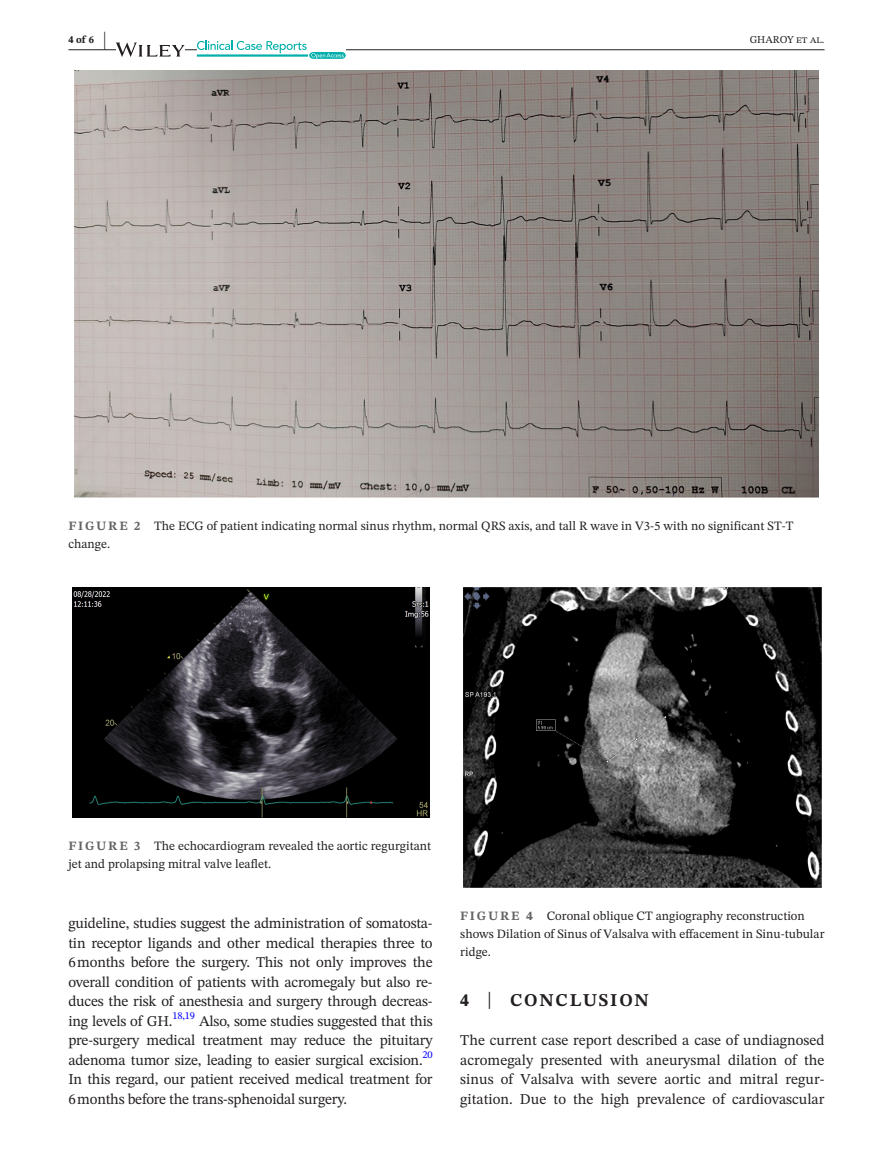
<style>
.page{position:relative;width:893px;height:1174px;background:#fff}
.page>*{position:absolute;margin:0;border:0;box-sizing:border-box;transform-origin:0 0}
.t1{font:700 18px "STIX Two Text";letter-spacing:.1em;color:#231f20}
.t2{font:15px/19.5px "STIX Two Text";letter-spacing:-.015em;color:#231f20;text-align:justify}
.t3{font:12.75px/18px "STIX Two Text";color:#231f20}
.t4{font:10.5px "STIX Two Text";color:#231f20}
.t5{font:10.5px "STIX Two Text";color:#00f}
.t6{font:700 10.5px "STIX Two Text";color:#231f20}
.s1{font-size:21px}
.s2{font-weight:700;color:#636366}
.s3{font-weight:400;font-size:23.7px}
</style>
<div class="page">
<hr style="left:68px;top:49px;width:756px;height:1px;background:#231f20">
<svg style="left:116px;top:43px;width:69px;height:14px"></svg>
<svg style="left:197px;top:41px;width:149px;height:18px"></svg>
<img style="left:74px;top:70px;width:745px;height:427px">
<div style="left:68px;top:588px;width:365px;height:229px;background:linear-gradient(to bottom,#fff,#fff)"></div>
<img style="left:72px;top:588px;width:357px;height:229px">
<img style="left:464px;top:588px;width:357px;height:299px">
<p class="t6" style="left:68px;top:32px;width:39px">4 of 6 <span class="s1">|</span></p>
<p class="t4" style="left:750px;top:32px;width:76px">GHAROY et al.</p>
<p class="t3" style="left:68px;top:516px;width:726px"><span class="s2">FIGURE 2</span> The ECG of patient indicating normal sinus rhythm, normal QRS axis, and tall R wave in V3-5 with no significant ST-T change.</p>
<p class="t3" style="left:68px;top:836px;width:364px"><span class="s2">FIGURE 3</span> The echocardiogram revealed the aortic regurgitant jet and prolapsing mitral valve leaflet.</p>
<p class="t2" style="left:68px;top:913px;width:366px">guideline, studies suggest the administration of somatosta&shy;tin receptor ligands and other medical therapies three to 6months before the surgery. This not only improves the overall condition of patients with acromegaly but also re&shy;duces the risk of anesthesia and surgery through decreas&shy;ing levels of GH.</p>
<p class="t5" style="left:172px;top:1008px;width:24px">18,19</p>
<p class="t2" style="left:68px;top:1011px;width:366px;text-indent:131px">Also, some studies suggested that this pre-surgery medical treatment may reduce the pituitary adenoma tumor size, leading to easier surgical excision.</p>
<p class="t5" style="left:422px;top:1047px;width:12px">20</p>
<p class="t2" style="left:68px;top:1069px;width:366px">In this regard, our patient received medical treatment for<br>6months before the trans-sphenoidal surgery.</p>
<p class="t3" style="left:460px;top:906px;width:366px"><span class="s2">FIGURE 4</span> Coronal oblique CT angiography reconstruction shows Dilation of Sinus of Valsalva with effacement in Sinu-tubular ridge.</p>
<p class="t1" style="left:460px;top:987px;width:190px">4 <span class="s3">|</span> CONCLUSION</p>
<p class="t2" style="left:460px;top:1030px;width:366px">The current case report described a case of undiagnosed acromegaly presented with aneurysmal dilation of the sinus of Valsalva with severe aortic and mitral regur&shy;gitation. Due to the high prevalence of cardiovascular</p>
</div>
